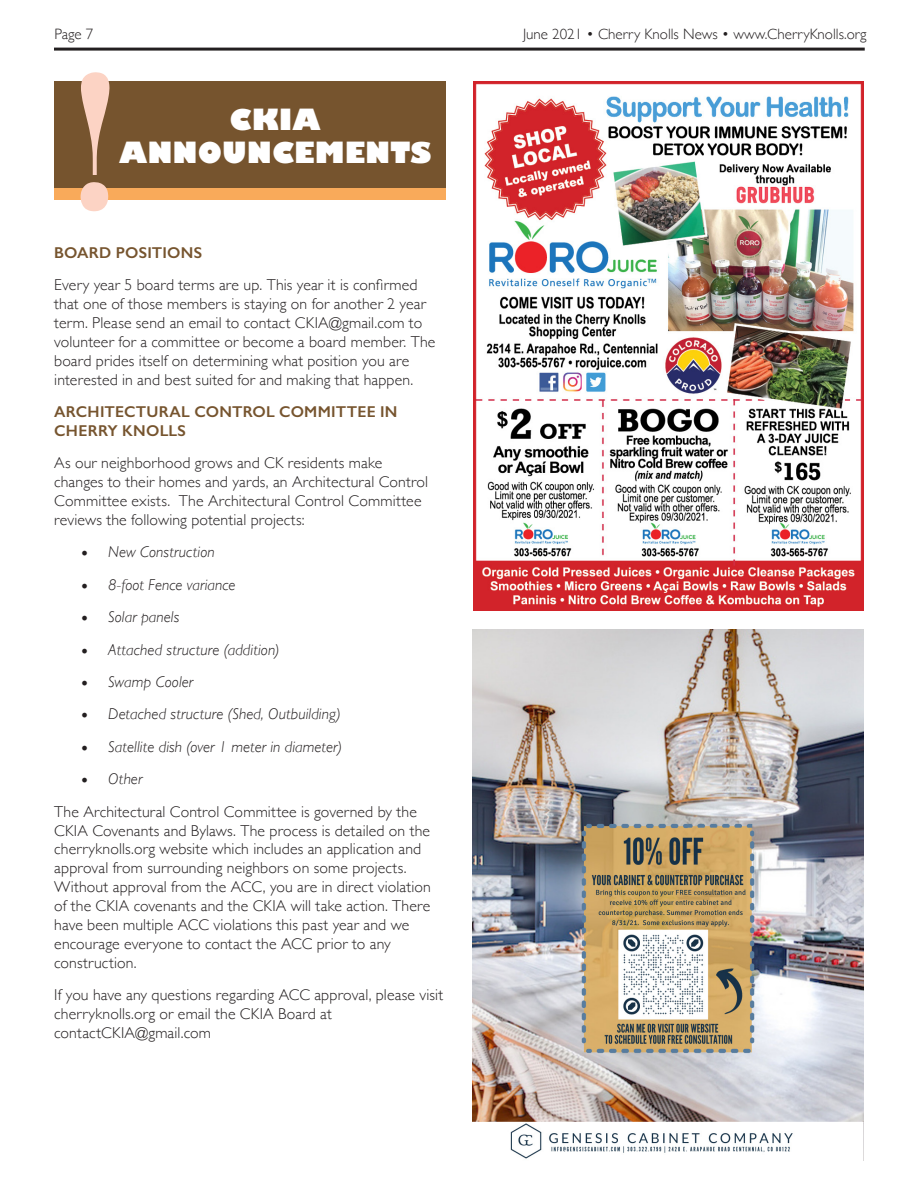
<style>
.page{position:relative;width:918px;height:1188px;background:#fff}
.page>*{position:absolute;margin:0;border:0;box-sizing:border-box;transform-origin:0 0}
.t1{font:800 28.5px/33px "Gill Sans";color:#fff;text-align:center}
.t2{font:300 15.75px/18.9px "Gill Sans";letter-spacing:.01em;color:#231f20}
.t3{font:italic 300 15.75px "Gill Sans";letter-spacing:.005em;color:#231f20}
.t4{font:600 15.75px/18.9px "Gill Sans";letter-spacing:.015em;color:#76542e}
.t5{font:300 15px "Gill Sans";color:#231f20}
.s1{font-family:"Minion Pro";font-weight:400;font-style:normal;font-size:18px}
</style>
<div class="page">
<hr style="left:54px;top:48px;width:811px;height:3px;background:#231f20">
<div style="left:54px;top:81px;width:392px;height:113px;background:#76542e"></div>
<div style="left:54px;top:188px;width:392px;height:11px;background:#f9aa5a"></div>
<img style="left:472px;top:630px;width:392px;height:531px">
<img style="left:473px;top:81px;width:390px;height:530px">
<svg style="left:81px;top:182px;width:28px;height:29px"></svg>
<svg style="left:81px;top:72px;width:29px;height:103px"></svg>
<p class="t5" style="left:54px;top:22px;width:41px">Page 7</p>
<p class="t5" style="left:523px;top:22px;width:345px">June 2021 • Cherry Knolls News • www.CherryKnolls.org</p>
<p class="t1" style="left:119px;top:103px;width:313px">CKIA<br>ANNOUNCEMENTS</p>
<p class="t4" style="left:54px;top:243px;width:150px">BOARD POSITIONS</p>
<p class="t2" style="left:54px;top:275px;width:383px">Every year 5 board terms are up. This year it is confirmed that one of those members is staying on for another 2 year term. Please send an email to contact CKIA@gmail.com to volunteer for a committee or become a board member. The board prides itself on determining what position you are interested in and best suited for and making that happen.</p>
<p class="t4" style="left:54px;top:402px;width:345px">ARCHITECTURAL CONTROL COMMITTEE IN<br>CHERRY KNOLLS</p>
<p class="t2" style="left:54px;top:453px;width:375px">As our neighborhood grows and CK residents make changes to their homes and yards, an Architectural Control Committee exists. The Architectural Control Committee reviews the following potential projects:</p>
<p class="t3" style="left:81px;top:543px;width:135px"><span class="s1">•</span> New Construction</p>
<p class="t3" style="left:81px;top:576px;width:156px"><span class="s1">•</span> 8-foot Fence variance</p>
<p class="t3" style="left:81px;top:608px;width:100px"><span class="s1">•</span> Solar panels</p>
<p class="t3" style="left:81px;top:641px;width:200px"><span class="s1">•</span> Attached structure (addition)</p>
<p class="t3" style="left:81px;top:673px;width:113px"><span class="s1">•</span> Swamp Cooler</p>
<p class="t3" style="left:81px;top:705px;width:261px"><span class="s1">•</span> Detached structure (Shed, Outbuilding)</p>
<p class="t3" style="left:81px;top:738px;width:262px"><span class="s1">•</span> Satellite dish (over 1 meter in diameter)</p>
<p class="t3" style="left:81px;top:770px;width:63px"><span class="s1">•</span> Other</p>
<p class="t2" style="left:54px;top:801px;width:378px">The Architectural Control Committee is governed by the CKIA Covenants and Bylaws. The process is detailed on the cherryknolls.org website which includes an application and approval from surrounding neighbors on some projects.<br>Without approval from the ACC, you are in direct violation of the CKIA covenants and the CKIA will take action. There have been multiple ACC violations this past year and we encourage everyone to contact the ACC prior to any construction.</p>
<p class="t2" style="left:54px;top:985px;width:391px">If you have any questions regarding ACC approval, please visit cherryknolls.org or email the CKIA Board at contactCKIA@gmail.com</p>
</div>
